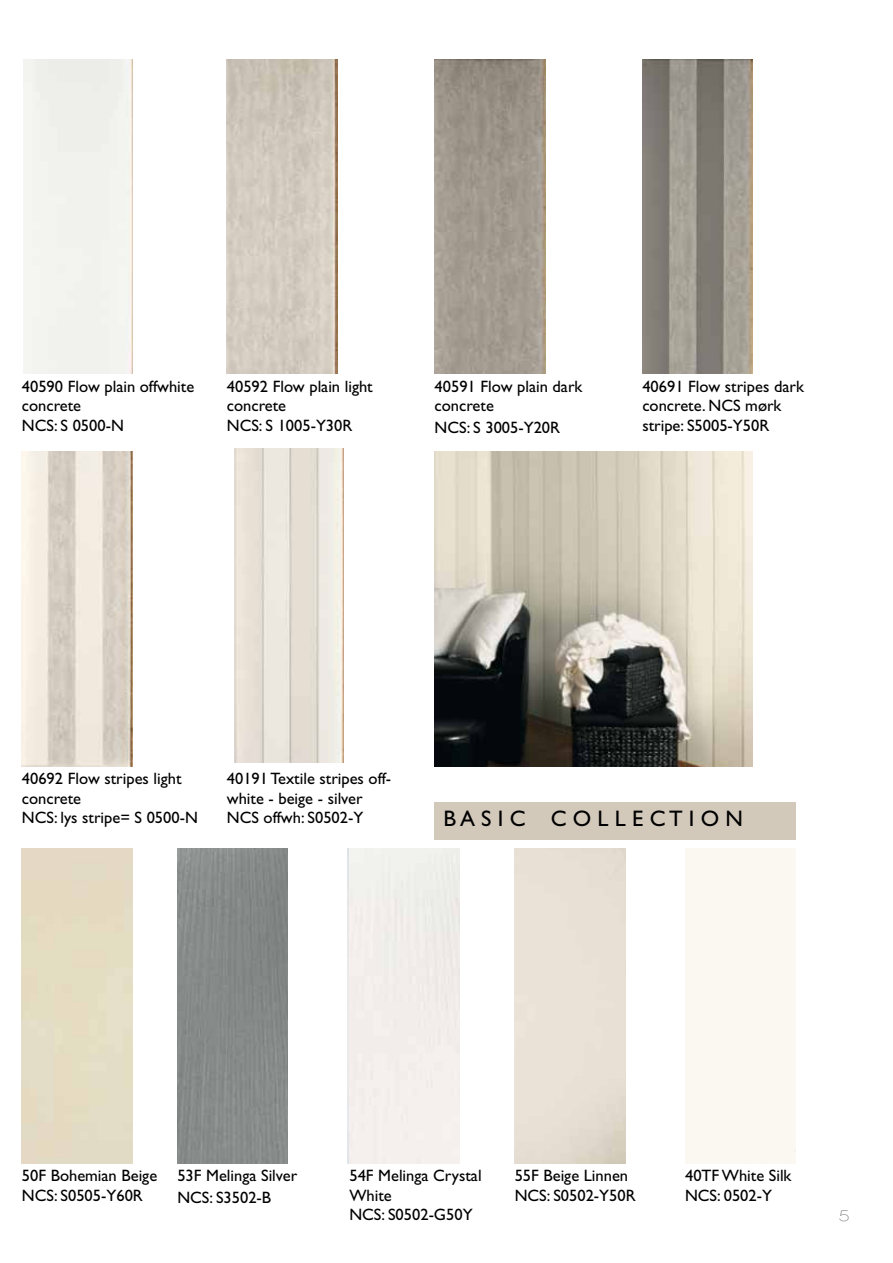
<style>
.page{position:relative;width:893px;height:1263px;background:#fff}
.page>*{position:absolute;margin:0;border:0;box-sizing:border-box;transform-origin:0 0}
.t1{font:22.5px "Gill Sans Std";color:#000}
.t2{font:16.5px/19.5px "Gill Sans Std";color:#000}
.t3{font:15px "Sansumi";color:#6d6e71}
</style>
<div class="page">
<div style="left:23px;top:59px;width:109px;height:315px;background:#f1f2ed"></div>
<img style="left:227px;top:59px;width:110px;height:315px">
<img style="left:435px;top:59px;width:110px;height:315px">
<img style="left:642px;top:59px;width:111px;height:315px">
<img style="left:22px;top:452px;width:110px;height:314px">
<img style="left:177px;top:848px;width:111px;height:315px">
<img style="left:234px;top:448px;width:109px;height:315px">
<img style="left:435px;top:452px;width:318px;height:314px">
<div style="left:435px;top:802px;width:361px;height:37px;background:#d2c9bb"></div>
<p class="t2" style="left:22px;top:377px;width:174px">40590 Flow plain offwhite concrete<br>NCS: S 0500-N</p>
<p class="t2" style="left:227px;top:377px;width:147px">40592 Flow plain light concrete<br>NCS: S 1005-Y30R</p>
<p class="t2" style="left:435px;top:377px;width:149px">40591 Flow plain dark concrete</p>
<p class="t2" style="left:435px;top:418px;width:127px">NCS: S 3005-Y20R</p>
<p class="t2" style="left:642px;top:377px;width:163px">40691 Flow stripes dark concrete. NCS mørk stripe: S5005-Y50R</p>
<p class="t2" style="left:22px;top:769px;width:178px">40692 Flow stripes light concrete<br>NCS: lys stripe= S 0500-N</p>
<p class="t2" style="left:227px;top:769px;width:166px">40191 Textile stripes off&shy;white - beige - silver<br>NCS offwh: S0502-Y</p>
<h1 class="t1" style="left:443px;top:805px;width:301px">B A S I C C O L L E C T I O N</h1>
<p class="t2" style="left:22px;top:1166px;width:137px">50F Bohemian Beige<br>NCS: S0505-Y60R</p>
<p class="t2" style="left:177px;top:1165px;width:121px;line-height:21.6px">53F Melinga Silver<br>NCS: S3502-B</p>
<p class="t2" style="left:349px;top:1166px;width:134px">54F Melinga Crystal<br>White<br>NCS: S0502-G50Y</p>
<p class="t2" style="left:515px;top:1166px;width:122px">55F Beige Linnen<br>NCS: S0502-Y50R</p>
<p class="t2" style="left:685px;top:1166px;width:108px">40TF White Silk<br>NCS: 0502-Y</p>
<p class="t3" style="left:838px;top:1208px;width:14px">5</p>
</div>
